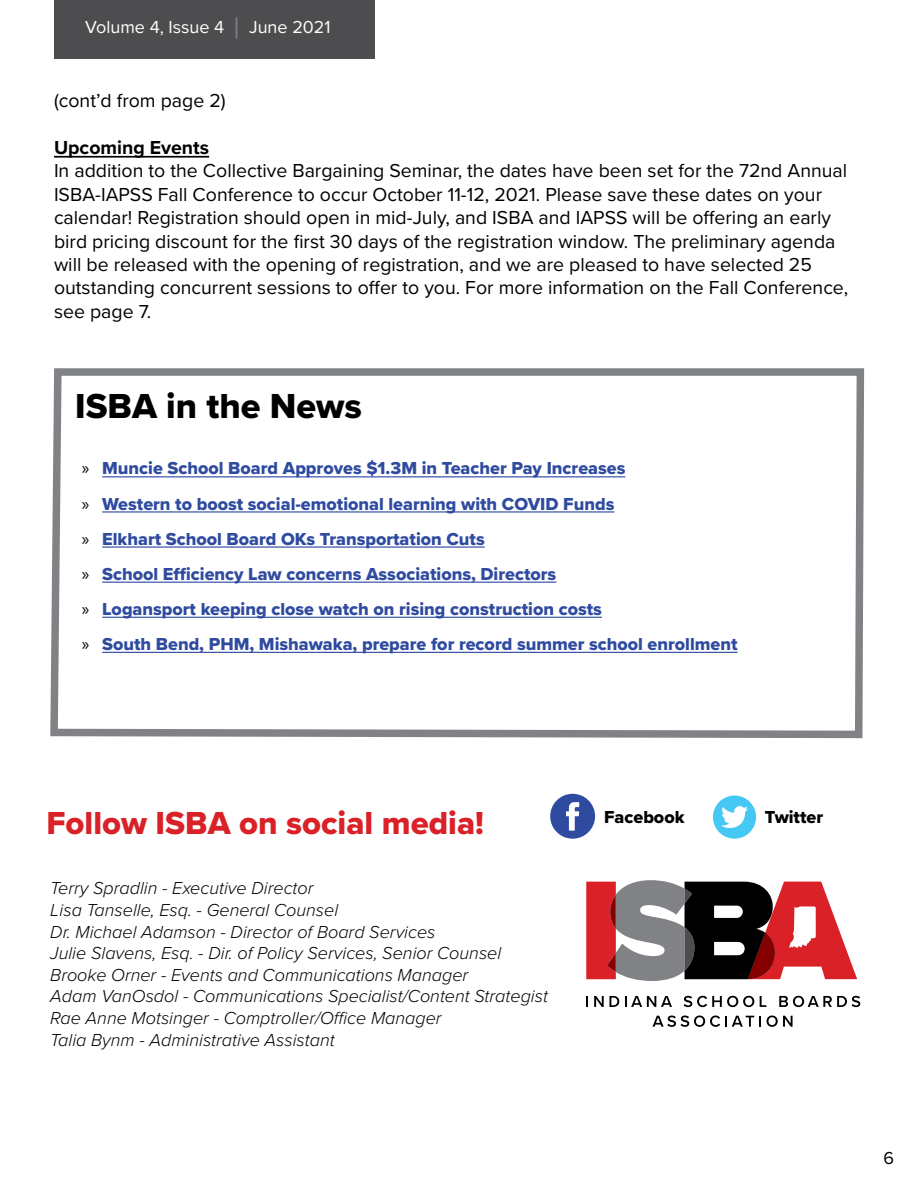
<style>
.page{position:relative;width:918px;height:1188px;background:#fff}
.page>*{position:absolute;margin:0;border:0;box-sizing:border-box;transform-origin:0 0}
.t1{font:36px "Proxima Nova Extrabld";color:#000}
.t2{font:33px "Proxima Nova Extrabld";color:#da2128}
.t3{font:19.5px/23.4px "Proxima Nova";color:#000}
.t4{font:700 19.5px "Proxima Nova";color:#000}
.t5{font:italic 300 18px/21.6px "Proxima Nova";color:#000}
.t6{font:18px/35.1px "Proxima Nova Extrabld";color:#2f4ba0}
.t7{font:18px "Proxima Nova";color:#fff}
.t8{font:18px "Proxima Nova Extrabld";color:#000}
.t9{font:18px "Proxima Nova";color:#000}
.s1{font-size:30px;color:#808285}
.s2{font-family:"Myriad Pro";color:#000}
</style>
<div class="page">
<svg style="left:50px;top:368px;width:815px;height:371px"></svg>
<hr style="left:102px;top:476px;width:523px;height:1px;background:#2f4ba0">
<hr style="left:102px;top:511px;width:512px;height:2px;background:#2f4ba0">
<hr style="left:102px;top:546px;width:383px;height:2px;background:#2f4ba0">
<hr style="left:102px;top:582px;width:454px;height:1px;background:#2f4ba0">
<hr style="left:102px;top:617px;width:500px;height:1px;background:#2f4ba0">
<hr style="left:102px;top:652px;width:636px;height:1px;background:#2f4ba0">
<div style="left:550px;top:794px;width:45px;height:45px;background:#2f4ba0;border-radius:50%"></div>
<svg style="left:566px;top:802px;width:13px;height:29px"></svg>
<div style="left:713px;top:796px;width:43px;height:43px;background:#46c8f5;border-radius:50%"></div>
<svg style="left:721px;top:806px;width:27px;height:22px"></svg>
<svg style="left:586px;top:880px;width:271px;height:101px"></svg>
<svg style="left:586px;top:996px;width:2px;height:11px"></svg>
<svg style="left:594px;top:996px;width:25px;height:11px"></svg>
<svg style="left:625px;top:996px;width:47px;height:11px"></svg>
<svg style="left:684px;top:996px;width:70px;height:11px"></svg>
<svg style="left:760px;top:996px;width:6px;height:11px"></svg>
<svg style="left:779px;top:996px;width:81px;height:11px"></svg>
<svg style="left:653px;top:1016px;width:108px;height:11px"></svg>
<svg style="left:767px;top:1016px;width:26px;height:11px"></svg>
<div style="left:54px;top:0;width:321px;height:59px;background:#4d4d4f"></div>
<hr style="left:54px;top:156px;width:155px;height:2px;background:#000">
<p class="t7" style="left:85px;top:14px;width:247px">Volume 4, Issue 4 <span class="s1">|</span> June 2021</p>
<p class="t3" style="left:54px;top:88px;width:173px">(cont’d from page 2)</p>
<p class="t4" style="left:54px;top:133px;width:157px">Upcoming Events</p>
<p class="t3" style="left:54px;top:158px;width:796px">In addition to the Collective Bargaining Seminar, the dates have been set for the 72nd Annual ISBA-IAPSS Fall Conference to occur October 11-12, 2021. Please save these dates on your calendar! Registration should open in mid-July, and ISBA and IAPSS will be offering an early bird pricing discount for the first 30 days of the registration window. The preliminary agenda will be released with the opening of registration, and we are pleased to have selected 25 outstanding concurrent sessions to offer to you. For more information on the Fall Conference, see page 7.</p>
<h1 class="t1" style="left:75px;top:379px;width:288px">ISBA in the News</h1>
<p class="t6" style="left:82px;top:451px;width:657px"><span class="s2">»</span> Muncie School Board Approves $1.3M in Teacher Pay Increases<br><span class="s2">»</span> Western to boost social-emotional learning with COVID Funds<br><span class="s2">»</span> Elkhart School Board OKs Transportation Cuts<br><span class="s2">»</span> School Efficiency Law concerns Associations, Directors<br><span class="s2">»</span> Logansport keeping close watch on rising construction costs<br><span class="s2">»</span> South Bend, PHM, Mishawaka, prepare for record summer school enrollment</p>
<h2 class="t2" style="left:46px;top:798px;width:439px">Follow ISBA on social media!</h2>
<p class="t5" style="left:50px;top:877px;width:499px">Terry Spradlin - Executive Director<br>Lisa Tanselle, Esq. - General Counsel<br>Dr. Michael Adamson - Director of Board Services<br>Julie Slavens, Esq. - Dir. of Policy Services, Senior Counsel Brooke Orner - Events and Communications Manager<br>Adam VanOsdol - Communications Specialist/Content Strategist Rae Anne Motsinger - Comptroller/Office Manager<br>Talia Bynm - Administrative Assistant</p>
<p class="t8" style="left:604px;top:803px;width:82px">Facebook</p>
<p class="t8" style="left:765px;top:803px;width:60px">Twitter</p>
<p class="t9" style="left:883px;top:1144px;width:12px">6</p>
</div>
